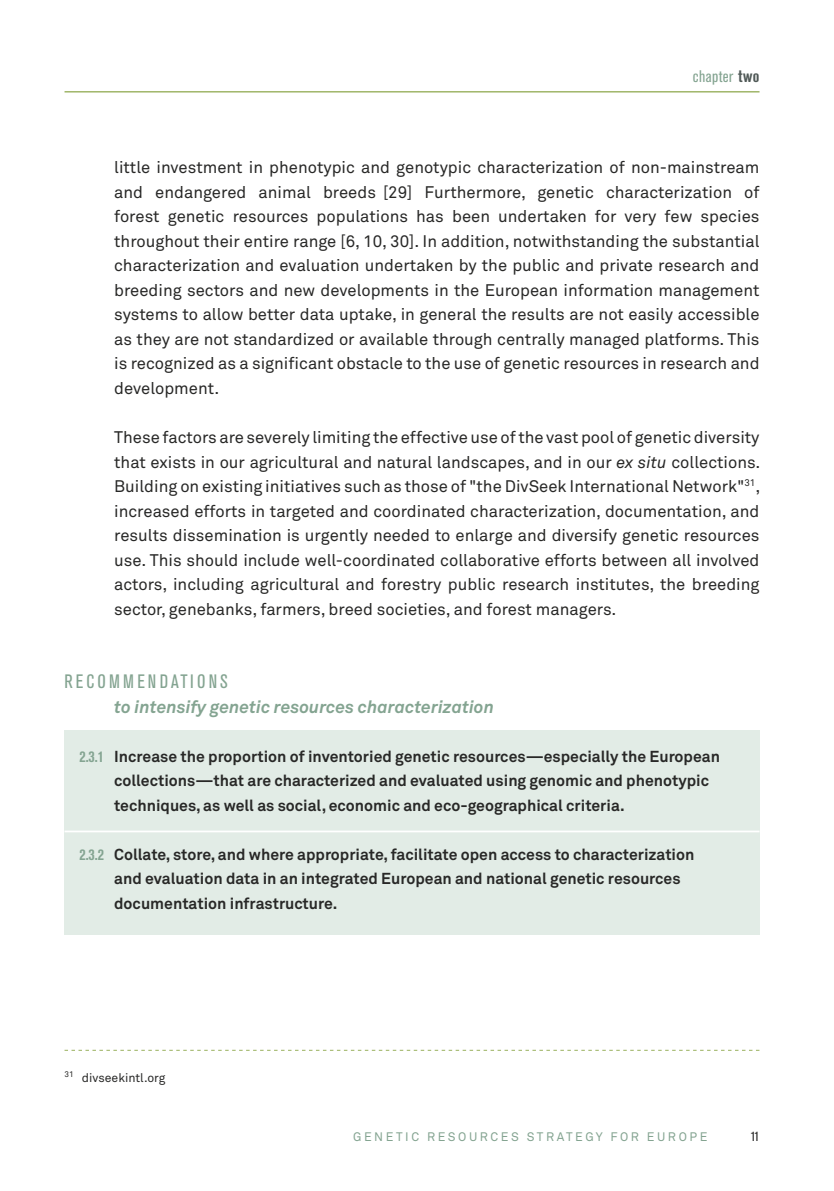
<style>
.page{position:relative;width:834px;height:1191px;background:#fff}
.page>*{position:absolute;margin:0;border:0;box-sizing:border-box;transform-origin:0 0}
.t1{font:condensed 19.25px "Akzidenz Grotesk Pro";letter-spacing:.15em;color:#84a491}
.t2{font:italic 700 17.5px "Akkurat Std";color:#84a491}
.t3{font:16.62px/24.5px "Akkurat Std";color:#282827;text-align:justify}
.t4{font:condensed 16.62px "Akzidenz Grotesk Pro";letter-spacing:.025em;color:#84a491}
.t5{font:700 15.75px/24.5px "Akkurat Std";color:#282827}
.t6{font:condensed 13.12px "Akzidenz Grotesk Pro";color:#282827}
.t7{font:12.25px "Akkurat Std";letter-spacing:.21em;color:#84a491}
.t8{font:12.25px "Akkurat Std";color:#282827}
.s1{font-weight:700;color:#505957}
.s2{font-style:italic}
.s3{font-family:"Akzidenz Grotesk Pro";font-stretch:condensed;color:#84a491}
</style>
<div class="page">
<hr style="left:64px;top:91px;width:695px;height:1px;background:#99b15e">
<div style="left:64px;top:730px;width:695px;height:204px;background:#e2ece6"></div>
<hr style="left:64px;top:830px;width:695px;height:2px;background:#fff">
<svg style="left:64px;top:1049px;width:695px;height:1px"></svg>
<p class="t4" style="left:692px;top:65px;width:68px">chapter <span class="s1">two</span></p>
<p class="t3" style="left:114px;top:155px;width:646px">little investment in phenotypic and genotypic characterization of non-mainstream and endangered animal breeds [29] Furthermore, genetic characterization of forest genetic resources populations has been undertaken for very few species throughout their entire range [6, 10, 30]. In addition, notwithstanding the substantial characterization and evaluation undertaken by the public and private research and breeding sectors and new developments in the European information management systems to allow better data uptake, in general the results are not easily accessible as they are not standardized or available through centrally managed platforms. This is recognized as a significant obstacle to the use of genetic resources in research and development.</p>
<p class="t3" style="left:114px;top:425px;width:647px">These factors are severely limiting the effective use of the vast pool of genetic diversity that exists in our agricultural and natural landscapes, and in our <span class="s2">ex situ</span> collections.<br>Building on existing initiatives such as those of "the DivSeek International Network"<sup>31</sup>, increased efforts in targeted and coordinated characterization, documentation, and results dissemination is urgently needed to enlarge and diversify genetic resources use. This should include well-coordinated collaborative efforts between all involved actors, including agricultural and forestry public research institutes, the breeding sector, genebanks, farmers, breed societies, and forest managers.</p>
<p class="t1" style="left:65px;top:669px;width:164px">RECOMMENDATIONS</p>
<p class="t2" style="left:114px;top:696px;width:381px">to intensify genetic resources characterization</p>
<p class="t5" style="left:114px;top:743px;width:607px;text-indent:-35px"><span class="s3">2.3.1</span> Increase the proportion of inventoried genetic resources—especially the European collections—that are characterized and evaluated using genomic and phenotypic techniques, as well as social, economic and eco-geographical criteria.</p>
<p class="t5" style="left:114px;top:841px;width:581px;text-indent:-35px"><span class="s3">2.3.2</span> Collate, store, and where appropriate, facilitate open access to characterization and evaluation data in an integrated European and national genetic resources documentation infrastructure.</p>
<p class="t8" style="left:64px;top:1070px;width:102px"><sup>31</sup> divseekintl.org</p>
<p class="t7" style="left:353px;top:1129px;width:355px">GENETIC RESOURCES STRATEGY FOR EUROPE</p>
<p class="t6" style="left:750px;top:1128px;width:10px">11</p>
</div>
